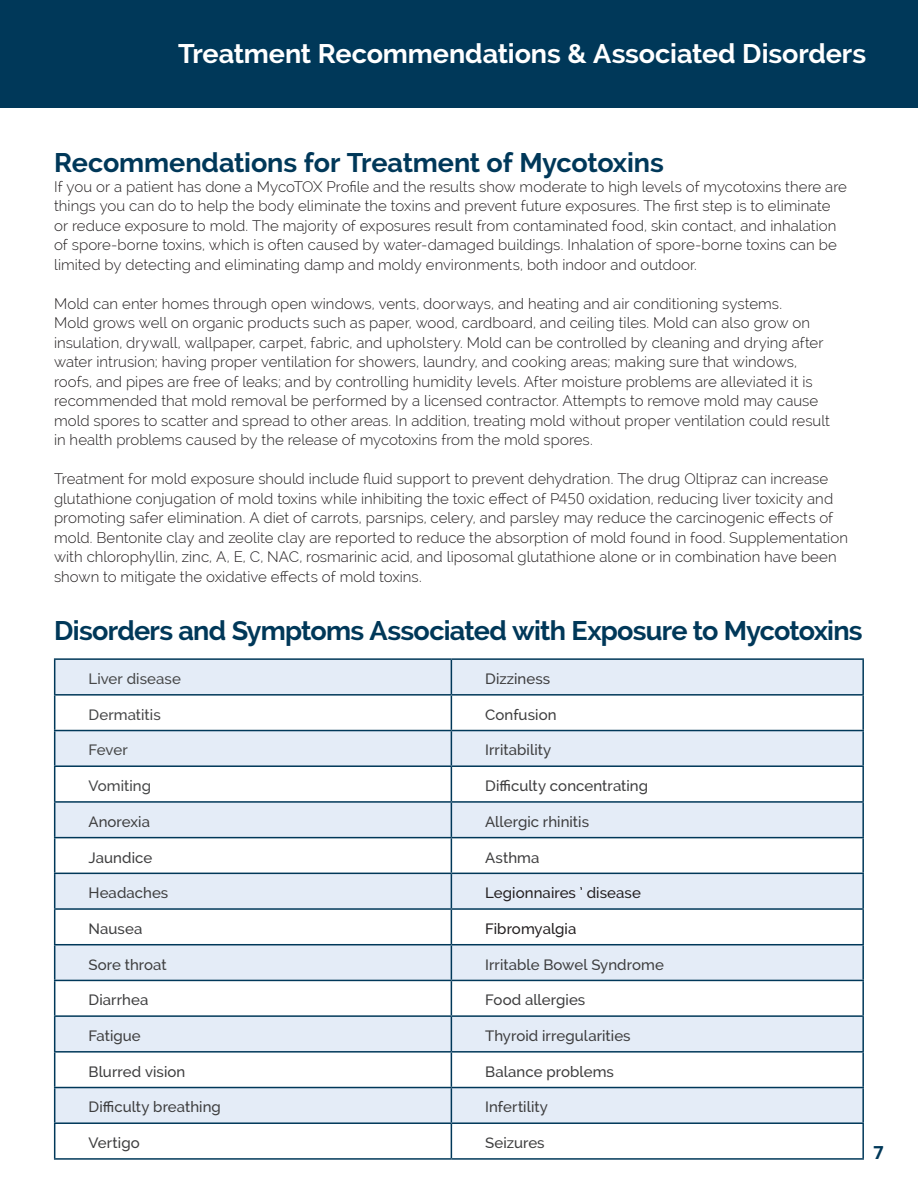
<style>
.page{position:relative;width:918px;height:1188px;background:#fff}
.page>*{position:absolute;margin:0;border:0;box-sizing:border-box;transform-origin:0 0}
.t1{font:700 27px "Raleway";letter-spacing:-.025em;color:#003859}
.t2{font:700 27px "Raleway";letter-spacing:-.005em;color:#fff}
.t3{font:700 27px "Raleway";letter-spacing:-.005em;color:#003859}
.t4{font:700 18px "Open Sans";color:#003859}
.t5{font:300 15px/19.5px "Raleway";letter-spacing:.005em;color:#231f20}
.t6{font:500 15px "Raleway";letter-spacing:.005em;color:#3e3e3f}
.t7{font:500 15px "Raleway";letter-spacing:.005em;color:#464748}
.t8{font:500 15px "Raleway";letter-spacing:.005em;color:#231f20}
.s1{font-family:"Open Sans"}
</style>
<div class="page">
<div style="left:0;top:0;width:918px;height:108px;background:#003859"></div>
<div style="left:55px;top:660px;width:807px;height:34px;background:#e4ecf7"></div>
<svg style="left:55px;top:696px;width:807px;height:462px"></svg>
<hr style="left:54px;top:658px;width:397px;height:2px;background:#003859">
<hr style="left:54px;top:660px;width:1px;height:34px;background:#003859">
<hr style="left:54px;top:694px;width:397px;height:2px;background:#003859">
<hr style="left:54px;top:696px;width:1px;height:34px;background:#003859">
<hr style="left:54px;top:767px;width:1px;height:34px;background:#003859">
<hr style="left:54px;top:1053px;width:1px;height:34px;background:#003859">
<hr style="left:54px;top:1087px;width:397px;height:1px;background:#003859">
<hr style="left:54px;top:1088px;width:1px;height:34px;background:#003859">
<hr style="left:54px;top:1122px;width:397px;height:2px;background:#003859">
<hr style="left:54px;top:1124px;width:1px;height:34px;background:#003859">
<hr style="left:451px;top:767px;width:1px;height:34px;background:#003859">
<hr style="left:862px;top:767px;width:2px;height:34px;background:#003859">
<hr style="left:451px;top:801px;width:413px;height:2px;background:#003859">
<hr style="left:451px;top:803px;width:1px;height:34px;background:#003859">
<hr style="left:862px;top:803px;width:2px;height:34px;background:#003859">
<hr style="left:54px;top:1017px;width:1px;height:34px;background:#003859">
<hr style="left:54px;top:1051px;width:397px;height:2px;background:#003859">
<hr style="left:451px;top:658px;width:413px;height:2px;background:#003859">
<hr style="left:451px;top:660px;width:1px;height:34px;background:#003859">
<hr style="left:862px;top:660px;width:2px;height:34px;background:#003859">
<hr style="left:54px;top:1158px;width:397px;height:2px;background:#003859">
<hr style="left:451px;top:837px;width:413px;height:1px;background:#003859">
<hr style="left:451px;top:838px;width:1px;height:35px;background:#003859">
<hr style="left:862px;top:838px;width:2px;height:35px;background:#003859">
<hr style="left:451px;top:873px;width:413px;height:1px;background:#003859">
<hr style="left:451px;top:874px;width:1px;height:34px;background:#003859">
<hr style="left:862px;top:874px;width:2px;height:34px;background:#003859">
<hr style="left:451px;top:908px;width:413px;height:2px;background:#003859">
<hr style="left:451px;top:910px;width:1px;height:34px;background:#003859">
<hr style="left:862px;top:910px;width:2px;height:34px;background:#003859">
<hr style="left:451px;top:1053px;width:1px;height:34px;background:#003859">
<hr style="left:862px;top:1053px;width:2px;height:34px;background:#003859">
<hr style="left:451px;top:1087px;width:413px;height:1px;background:#003859">
<hr style="left:451px;top:1088px;width:1px;height:34px;background:#003859">
<hr style="left:862px;top:1088px;width:2px;height:34px;background:#003859">
<hr style="left:54px;top:801px;width:397px;height:2px;background:#003859">
<hr style="left:54px;top:803px;width:1px;height:34px;background:#003859">
<hr style="left:54px;top:730px;width:397px;height:1px;background:#003859">
<hr style="left:54px;top:731px;width:1px;height:34px;background:#003859">
<hr style="left:54px;top:765px;width:397px;height:2px;background:#003859">
<hr style="left:54px;top:837px;width:397px;height:1px;background:#003859">
<hr style="left:54px;top:838px;width:1px;height:35px;background:#003859">
<hr style="left:54px;top:873px;width:397px;height:1px;background:#003859">
<hr style="left:54px;top:874px;width:1px;height:34px;background:#003859">
<hr style="left:54px;top:908px;width:397px;height:2px;background:#003859">
<hr style="left:54px;top:910px;width:1px;height:34px;background:#003859">
<hr style="left:54px;top:944px;width:397px;height:1px;background:#003859">
<hr style="left:54px;top:945px;width:1px;height:35px;background:#003859">
<hr style="left:54px;top:980px;width:397px;height:1px;background:#003859">
<hr style="left:54px;top:981px;width:1px;height:34px;background:#003859">
<hr style="left:54px;top:1015px;width:397px;height:2px;background:#003859">
<hr style="left:451px;top:694px;width:413px;height:2px;background:#003859">
<hr style="left:451px;top:696px;width:1px;height:34px;background:#003859">
<hr style="left:862px;top:696px;width:2px;height:34px;background:#003859">
<hr style="left:451px;top:730px;width:413px;height:1px;background:#003859">
<hr style="left:451px;top:731px;width:1px;height:34px;background:#003859">
<hr style="left:862px;top:731px;width:2px;height:34px;background:#003859">
<hr style="left:451px;top:765px;width:413px;height:2px;background:#003859">
<hr style="left:451px;top:944px;width:413px;height:1px;background:#003859">
<hr style="left:451px;top:945px;width:1px;height:35px;background:#003859">
<hr style="left:862px;top:945px;width:2px;height:35px;background:#003859">
<hr style="left:451px;top:980px;width:413px;height:1px;background:#003859">
<hr style="left:451px;top:981px;width:1px;height:34px;background:#003859">
<hr style="left:862px;top:981px;width:2px;height:34px;background:#003859">
<hr style="left:451px;top:1015px;width:413px;height:2px;background:#003859">
<hr style="left:451px;top:1017px;width:1px;height:34px;background:#003859">
<hr style="left:862px;top:1017px;width:2px;height:34px;background:#003859">
<hr style="left:451px;top:1051px;width:413px;height:2px;background:#003859">
<hr style="left:451px;top:1122px;width:413px;height:2px;background:#003859">
<hr style="left:451px;top:1124px;width:1px;height:34px;background:#003859">
<hr style="left:862px;top:1124px;width:2px;height:34px;background:#003859">
<hr style="left:451px;top:1158px;width:413px;height:2px;background:#003859">
<h1 class="t2" style="left:178px;top:38px;width:690px">Treatment Recommendations &amp; Associated Disorders</h1>
<h1 class="t3" style="left:54px;top:147px;width:611px">Recommendations for Treatment of Mycotoxins</h1>
<p class="t5" style="left:54px;top:177px;width:794px">If you or a patient has done a MycoTOX Profile and the results show moderate to high levels of mycotoxins there are things you can do to help the body eliminate the toxins and prevent future exposures. The first step is to eliminate or reduce exposure to mold. The majority of exposures result from contaminated food, skin contact, and inhalation of spore-borne toxins, which is often caused by water-damaged buildings. Inhalation of spore-borne toxins can be limited by detecting and eliminating damp and moldy environments, both indoor and outdoor.</p>
<p class="t5" style="left:54px;top:294px;width:777px">Mold can enter homes through open windows, vents, doorways, and heating and air conditioning systems.<br>Mold grows well on organic products such as paper, wood, cardboard, and ceiling tiles. Mold can also grow on insulation, drywall, wallpaper, carpet, fabric, and upholstery. Mold can be controlled by cleaning and drying after water intrusion; having proper ventilation for showers, laundry, and cooking areas; making sure that windows, roofs, and pipes are free of leaks; and by controlling humidity levels. After moisture problems are alleviated it is recommended that mold removal be performed by a licensed contractor. Attempts to remove mold may cause mold spores to scatter and spread to other areas. In addition, treating mold without proper ventilation could result in health problems caused by the release of mycotoxins from the mold spores.</p>
<p class="t5" style="left:54px;top:469px;width:795px">Treatment for mold exposure should include fluid support to prevent dehydration. The drug Oltipraz can increase glutathione conjugation of mold toxins while inhibiting the toxic effect of P<span class="s1">450</span> oxidation, reducing liver toxicity and promoting safer elimination. A diet of carrots, parsnips, celery, and parsley may reduce the carcinogenic effects of mold. Bentonite clay and zeolite clay are reported to reduce the absorption of mold found in food. Supplementation with chlorophyllin, zinc, A, E, C, NAC, rosmarinic acid, and liposomal glutathione alone or in combination have been shown to mitigate the oxidative effects of mold toxins.</p>
<h1 class="t1" style="left:54px;top:615px;width:810px">Disorders and Symptoms Associated with Exposure to Mycotoxins</h1>
<p class="t7" style="left:88px;top:670px;width:94px">Liver disease</p>
<p class="t6" style="left:485px;top:670px;width:67px">Dizziness</p>
<p class="t7" style="left:88px;top:706px;width:74px">Dermatitis</p>
<p class="t6" style="left:485px;top:706px;width:73px">Confusion</p>
<p class="t7" style="left:88px;top:741px;width:41px">Fever</p>
<p class="t6" style="left:485px;top:741px;width:68px">Irritability</p>
<p class="t7" style="left:88px;top:777px;width:64px">Vomiting</p>
<p class="t6" style="left:485px;top:777px;width:165px">Difficulty concentrating</p>
<p class="t6" style="left:88px;top:813px;width:63px">Anorexia</p>
<p class="t6" style="left:485px;top:813px;width:105px">Allergic rhinitis</p>
<p class="t6" style="left:88px;top:849px;width:65px">Jaundice</p>
<p class="t6" style="left:485px;top:849px;width:56px">Asthma</p>
<p class="t6" style="left:88px;top:884px;width:81px">Headaches</p>
<p class="t8" style="left:485px;top:884px;width:157px">Legionnaires ’ disease</p>
<p class="t6" style="left:88px;top:920px;width:55px">Nausea</p>
<p class="t8" style="left:485px;top:920px;width:93px">Fibromyalgia</p>
<p class="t6" style="left:88px;top:956px;width:80px">Sore throat</p>
<p class="t6" style="left:485px;top:956px;width:180px">Irritable Bowel Syndrome</p>
<p class="t6" style="left:88px;top:991px;width:61px">Diarrhea</p>
<p class="t6" style="left:485px;top:991px;width:102px">Food allergies</p>
<p class="t6" style="left:88px;top:1027px;width:54px">Fatigue</p>
<p class="t6" style="left:485px;top:1027px;width:147px">Thyroid irregularities</p>
<p class="t6" style="left:88px;top:1063px;width:98px">Blurred vision</p>
<p class="t6" style="left:485px;top:1063px;width:130px">Balance problems</p>
<p class="t6" style="left:88px;top:1098px;width:134px">Difficulty breathing</p>
<p class="t6" style="left:485px;top:1098px;width:64px">Infertility</p>
<p class="t6" style="left:88px;top:1134px;width:53px">Vertigo</p>
<p class="t6" style="left:485px;top:1134px;width:61px">Seizures</p>
<p class="t4" style="left:874px;top:1140px;width:12px">7</p>
</div>
